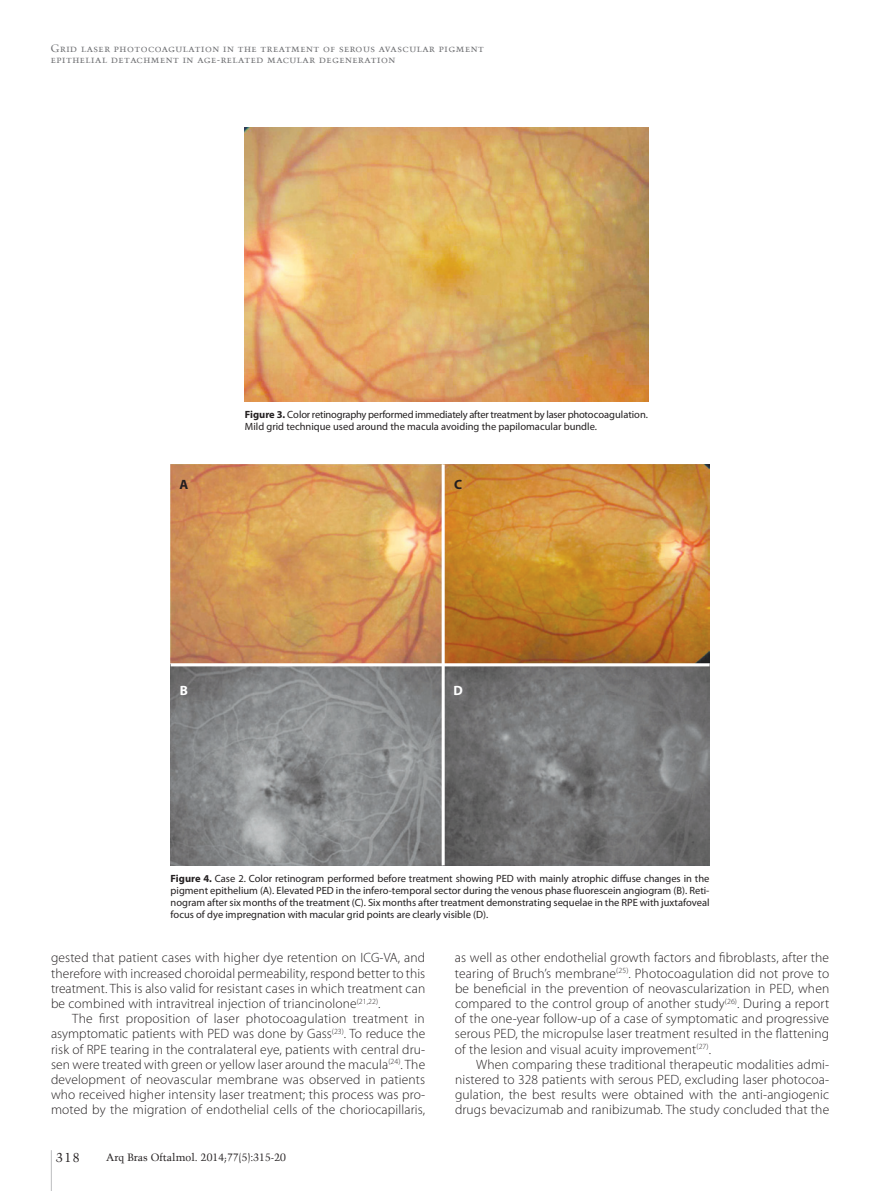
<style>
.page{position:relative;width:893px;height:1191px;background:#fff}
.page>*{position:absolute;margin:0;border:0;box-sizing:border-box;transform-origin:0 0}
.t1{font:300 13.5px/15.1px "Myriad Pro";letter-spacing:.01em;color:#231f20;text-align:justify}
.t2{font:700 13.5px "Myriad Pro";color:#231f20}
.t3{font:700 13.5px "Myriad Pro";color:#fff}
.t4{font:12.75px "Trump Mediaeval LT Std";color:#231f20}
.t5{font:10.5px/12px "Myriad Pro";color:#231f20;text-align:justify}
.t6{font:10.5px/11.2px "Trump Mediaeval LT Std";letter-spacing:.04em;color:#6c6d70}
.t7{font:10.5px "Trump Mediaeval LT Std";color:#231f20}
.s1{font-weight:700}
</style>
<div class="page">
<hr style="left:51px;top:1150px;width:1px;height:41px;background:#bcbdc0">
<img style="left:171px;top:464px;width:539px;height:401px">
<hr style="left:171px;top:663px;width:539px;height:3px;background:#fff">
<hr style="left:442px;top:464px;width:3px;height:401px;background:#fff">
<img style="left:245px;top:128px;width:403px;height:273px">
<p class="t6" style="left:51px;top:43px;width:435px">Grid laser photocoagulation in the treatment of serous avascular pigment epithelial detachment in age-related macular degeneration</p>
<p class="t2" style="left:180px;top:475px;width:10px">A</p>
<p class="t5" style="left:245px;top:408px;width:405px"><span class="s1">Figure 3.</span> Color retinography performed immediately after treatment by laser photocoagulation.<br>Mild grid technique used around the macula avoiding the papilomacular bundle.</p>
<p class="t2" style="left:454px;top:475px;width:10px">C</p>
<p class="t3" style="left:180px;top:681px;width:10px">B</p>
<p class="t3" style="left:453px;top:681px;width:11px">D</p>
<p class="t5" style="left:171px;top:872px;width:540px"><span class="s1">Figure 4.</span> Case 2. Color retinogram performed before treatment showing PED with mainly atrophic diffuse changes in the pigment epithelium (A). Elevated PED in the infero-temporal sector during the venous phase fluorescein angiogram (B). Reti&shy;nogram after six months of the treatment (C). Six months after treatment demonstrating sequelae in the RPE with juxtafoveal focus of dye impregnation with macular grid points are clearly visible (D).</p>
<p class="t1" style="left:51px;top:950px;width:376px">gested that patient cases with higher dye retention on ICG-VA, and therefore with increased choroidal permeability, respond better to this treatment. This is also valid for resistant cases in which treatment can be combined with intravitreal injection of triancinolone<sup>(21,22)</sup>.</p>
<p class="t1" style="left:51px;top:1011px;width:376px;text-indent:21px">The first proposition of laser photocoagulation treatment in asymptomatic patients with PED was done by Gass<sup>(23)</sup>. To reduce the risk of RPE tearing in the contralateral eye, patients with central dru&shy;sen were treated with green or yellow laser around the macula<sup>(24)</sup>. The development of neovascular membrane was observed in patients who received higher intensity laser treatment; this process was pro&shy;moted by the migration of endothelial cells of the choriocapillaris,</p>
<p class="t4" style="left:56px;top:1149px;width:25px">318</p>
<p class="t7" style="left:106px;top:1151px;width:181px">Arq Bras Oftalmol. 2014;77(5):315-20</p>
<p class="t1" style="left:455px;top:950px;width:376px">as well as other endothelial growth factors and fibroblasts, after the tearing of Bruch’s membrane<sup>(25)</sup>. Photocoagulation did not prove to be beneficial in the prevention of neovascularization in PED, when compared to the control group of another study<sup>(26)</sup>. During a report of the one-year follow-up of a case of symptomatic and progressive serous PED, the micropulse laser treatment resulted in the flattening of the lesion and visual acuity improvement<sup>(27)</sup>.</p>
<p class="t1" style="left:455px;top:1057px;width:376px;text-indent:21px">When comparing these traditional therapeutic modalities admi&shy;nistered to 328 patients with serous PED, excluding laser photocoa&shy;gulation, the best results were obtained with the anti-angiogenic drugs bevacizumab and ranibizumab. The study concluded that the</p>
</div>
